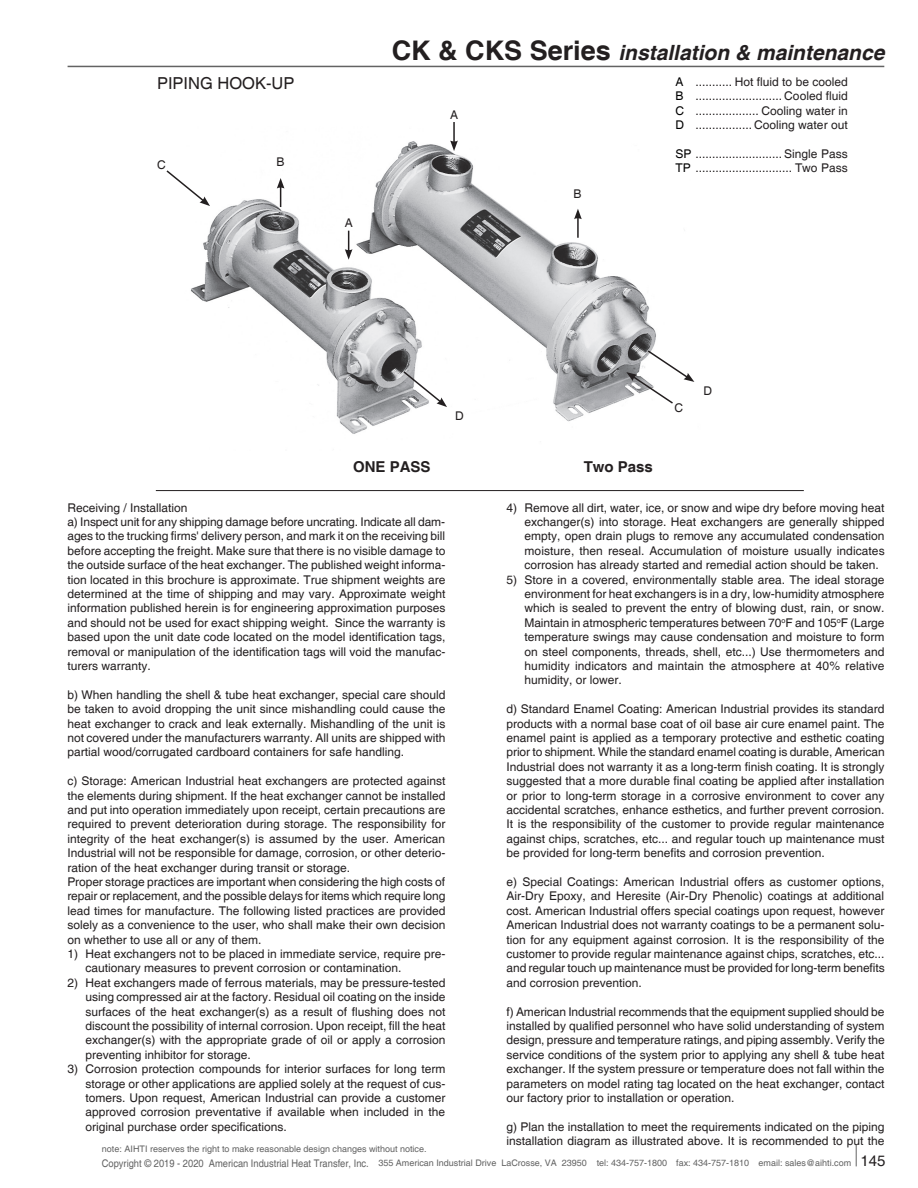
<style>
.page{position:relative;width:918px;height:1188px;background:#fff}
.page>*{position:absolute;margin:0;border:0;box-sizing:border-box;transform-origin:0 0}
.t1{font:italic 700 21px "Helvetica";color:#231f20}
.t2{font:16.5px "Helvetica";color:#231f20}
.t3{font:700 15px "Helvetica";color:#231f20}
.t4{font:12px/14.4px "Helvetica";color:#231f20;text-align:justify}
.t5{font:9px "Helvetica";color:#636363}
.s1{font-style:normal;font-size:27px}
.s2{color:#000}
.s3{font-size:10.5px}
.s4{font-size:15px;color:#231f20}
</style>
<div class="page">
<hr style="left:68px;top:66px;width:816px;height:1px;background:#636363">
<svg style="left:856px;top:1145px;width:1px;height:21px"></svg>
<img style="left:190px;top:140px;width:505px;height:294px">
<hr style="left:156px;top:490px;width:648px;height:1px;background:#231f20">
<svg style="left:277px;top:178px;width:7px;height:29px"></svg>
<svg style="left:345px;top:231px;width:7px;height:29px"></svg>
<hr style="left:453px;top:122px;width:2px;height:21px;background:#231f20">
<svg style="left:450px;top:141px;width:8px;height:10px"></svg>
<svg style="left:402px;top:370px;width:45px;height:37px"></svg>
<svg style="left:626px;top:349px;width:68px;height:56px"></svg>
<hr style="left:577px;top:217px;width:2px;height:21px;background:#231f20">
<svg style="left:574px;top:209px;width:8px;height:10px"></svg>
<svg style="left:166px;top:169px;width:44px;height:37px"></svg>
<h1 class="t1" style="left:392px;top:40px;width:494px"><span class="s1">CK &amp; CKS Series</span> installation &amp; maintenance</h1>
<h2 class="t2" style="left:157px;top:74px;width:139px">PIPING HOOK-UP</h2>
<p class="t4" style="left:676px;top:75px;width:174px"><span class="s2">A</span> ........... Hot fluid to be cooled <span class="s2">B</span> .......................... Cooled fluid <span class="s2">C</span> ................... Cooling water in <span class="s2">D</span> ................. Cooling water out</p>
<p class="t4" style="left:676px;top:147px;width:174px"><span class="s2">SP</span> .......................... Single Pass<br><span class="s2">TP</span> ............................. Two Pass</p>
<p class="t4" style="left:450px;top:108px;width:10px">A</p>
<p class="t4" style="left:277px;top:156px;width:10px">B</p>
<p class="t4" style="left:157px;top:158px;width:10px">C</p>
<p class="t4" style="left:345px;top:216px;width:10px">A</p>
<p class="t4" style="left:573px;top:187px;width:10px">B</p>
<p class="t4" style="left:455px;top:409px;width:10px">D</p>
<p class="t3" style="left:353px;top:457px;width:79px">ONE PASS</p>
<p class="t3" style="left:584px;top:457px;width:71px">Two Pass</p>
<p class="t4" style="left:675px;top:401px;width:10px">C</p>
<p class="t4" style="left:703px;top:384px;width:10px">D</p>
<p class="t4" style="left:67px;top:501px;width:380px;text-align:left">Receiving / Installation<br>a) Inspect unit for any shipping damage before uncrating. Indicate all dam&shy;ages to the trucking firms' delivery person, and mark it on the receiving bill before accepting the freight. Make sure that there is no visible damage to the outside surface of the heat exchanger. The published weight informa&shy;tion located in this brochure is approximate. True shipment weights are determined at the time of shipping and may vary. Approximate weight information published herein is for engineering approximation purposes and should not be used for exact shipping weight. Since the warranty is based upon the unit date code located on the model identification tags, removal or manipulation of the identification tags will void the manufac&shy;turers warranty.</p>
<p class="t4" style="left:67px;top:688px;width:380px">b) When handling the shell &amp; tube heat exchanger, special care should be taken to avoid dropping the unit since mishandling could cause the heat exchanger to crack and leak externally. Mishandling of the unit is not covered under the manufacturers warranty. All units are shipped with partial wood/corrugated cardboard containers for safe handling.</p>
<p class="t4" style="left:67px;top:774px;width:380px;text-align:left">c) Storage: American Industrial heat exchangers are protected against the elements during shipment. If the heat exchanger cannot be installed and put into operation immediately upon receipt, certain precautions are required to prevent deterioration during storage. The responsibility for integrity of the heat exchanger(s) is assumed by the user. American Industrial will not be responsible for damage, corrosion, or other deterio&shy;ration of the heat exchanger during transit or storage.<br>Proper storage practices are important when considering the high costs of repair or replacement, and the possible delays for items which require long lead times for manufacture. The following listed practices are provided solely as a convenience to the user, who shall make their own decision on whether to use all or any of them.</p>
<p class="t4" style="left:85px;top:947px;width:361px;text-indent:-18px">1) Heat exchangers not to be placed in immediate service, require pre&shy;cautionary measures to prevent corrosion or contamination.</p>
<p class="t4" style="left:85px;top:976px;width:362px;text-indent:-18px">2) Heat exchangers made of ferrous materials, may be pressure-tested using compressed air at the factory. Residual oil coating on the inside surfaces of the heat exchanger(s) as a result of flushing does not discount the possibility of internal corrosion. Upon receipt, fill the heat exchanger(s) with the appropriate grade of oil or apply a corrosion preventing inhibitor for storage.</p>
<p class="t4" style="left:85px;top:1062px;width:361px;text-indent:-18px">3) Corrosion protection compounds for interior surfaces for long term storage or other applications are applied solely at the request of cus&shy;tomers. Upon request, American Industrial can provide a customer approved corrosion preventative if available when included in the original purchase order specifications.</p>
<p class="t4" style="left:525px;top:501px;width:362px;text-indent:-18px">4) Remove all dirt, water, ice, or snow and wipe dry before moving heat exchanger(s) into storage. Heat exchangers are generally shipped empty, open drain plugs to remove any accumulated condensation moisture, then reseal. Accumulation of moisture usually indicates corrosion has already started and remedial action should be taken.</p>
<p class="t4" style="left:525px;top:573px;width:362px;text-indent:-18px">5) Store in a covered, environmentally stable area. The ideal storage environment for heat exchangers is in a dry, low-humidity atmosphere which is sealed to prevent the entry of blowing dust, rain, or snow.<br>Maintain in atmospheric temperatures between 70<sup>o</sup>F and 105<sup>o</sup>F (Large temperature swings may cause condensation and moisture to form on steel components, threads, shell, etc...) Use thermometers and humidity indicators and maintain the atmosphere at 40% relative humidity, or lower.</p>
<p class="t4" style="left:507px;top:702px;width:380px">d) Standard Enamel Coating: American Industrial provides its standard products with a normal base coat of oil base air cure enamel paint. The enamel paint is applied as a temporary protective and esthetic coating prior to shipment. While the standard enamel coating is durable, American Industrial does not warranty it as a long-term finish coating. It is strongly suggested that a more durable final coating be applied after installation or prior to long-term storage in a corrosive environment to cover any accidental scratches, enhance esthetics, and further prevent corrosion.<br>It is the responsibility of the customer to provide regular maintenance against chips, scratches, etc... and regular touch up maintenance must be provided for long-term benefits and corrosion prevention.</p>
<p class="t4" style="left:507px;top:875px;width:380px">e) Special Coatings: American Industrial offers as customer options, Air-Dry Epoxy, and Heresite (Air-Dry Phenolic) coatings at additional cost. American Industrial offers special coatings upon request, however American Industrial does not warranty coatings to be a permanent solu&shy;tion for any equipment against corrosion. It is the responsibility of the customer to provide regular maintenance against chips, scratches, etc... and regular touch up maintenance must be provided for long-term benefits and corrosion prevention.</p>
<p class="t4" style="left:507px;top:1005px;width:380px">f) American Industrial recommends that the equipment supplied should be installed by qualified personnel who have solid understanding of system design, pressure and temperature ratings, and piping assembly. Verify the service conditions of the system prior to applying any shell &amp; tube heat exchanger. If the system pressure or temperature does not fall within the parameters on model rating tag located on the heat exchanger, contact our factory prior to installation or operation.</p>
<p class="t4" style="left:507px;top:1120px;width:379px">g) Plan the installation to meet the requirements indicated on the piping installation diagram as illustrated above. It is recommended to put the</p>
<p class="t5" style="left:102px;top:1144px;width:326px">note: AIHTI reserves the right to make reasonable design changes without notice.</p>
<p class="t5" style="left:102px;top:1158px;width:785px"><span class="s3">Copyright © 2019 - 2020 American Industrial Heat Transfer, Inc.</span> 355 American Industrial Drive LaCrosse, VA 23950 tel: 434-757-1800 fax: 434-757-1810 email: sales@aihti.com <span class="s4">145</span></p>
</div>
